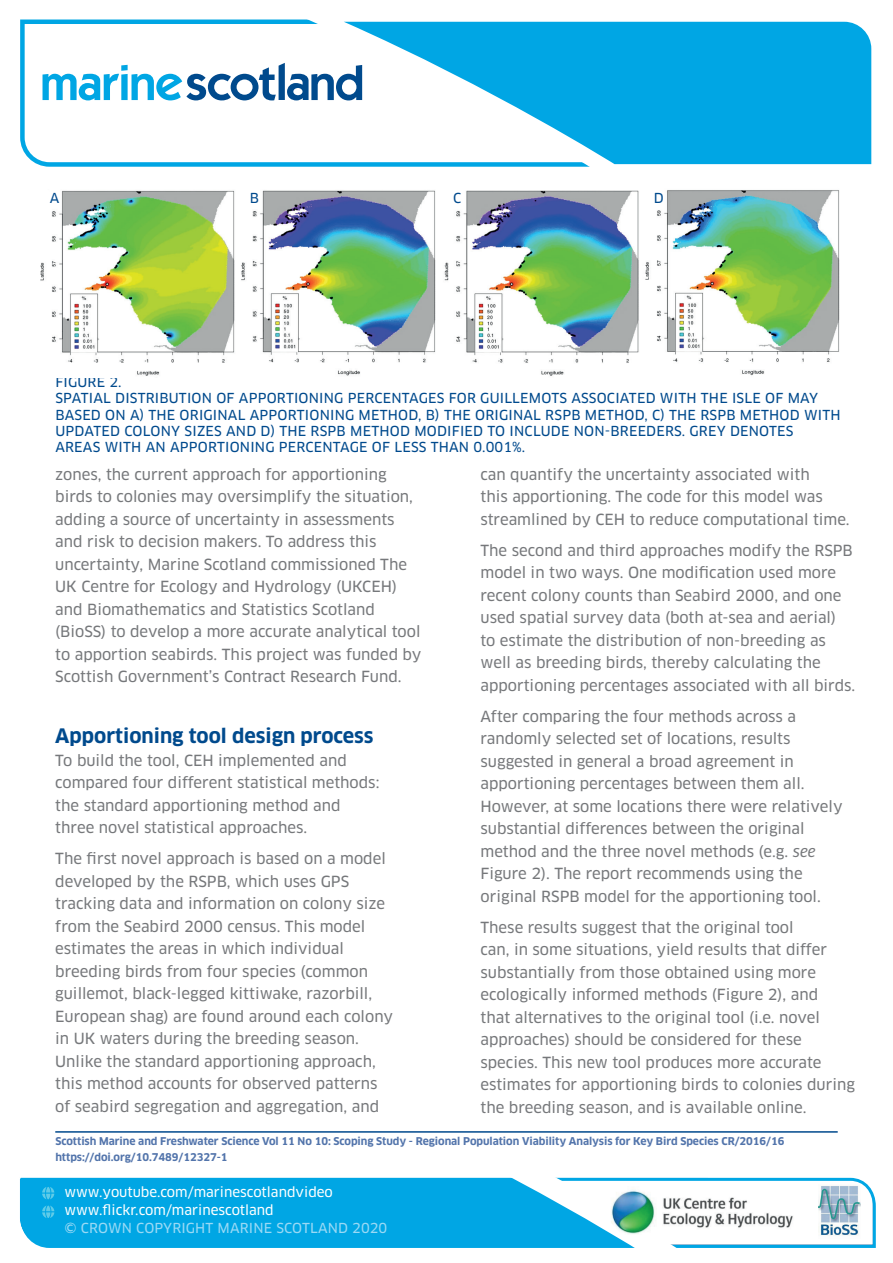
<style>
.page{position:relative;width:893px;height:1263px;background:#fff}
.page>*{position:absolute;margin:0;border:0;box-sizing:border-box;transform-origin:0 0}
.t1{font:700 19.5px "Clan OT";color:#004a8d}
.t2{font:15px/22.5px "Clan OT News";color:#76787b}
.t3{font:13.5px/16.2px "Clan OT News";letter-spacing:.015em;color:#004a8d}
.t4{font:13.5px/18px "Clan OT News";color:#fff}
.t5{font:13.5px "Clan OT News";letter-spacing:.01em;color:#9ad9f5}
.t6{font:700 10.5px/16.5px "Clan OT";letter-spacing:-.005em;color:#5274ab}
.s1{font-family:"Clan OT News Ita"}
</style>
<div class="page">
<svg style="left:20px;top:19px;width:272px;height:148px"></svg>
<svg style="left:292px;top:19px;width:520px;height:148px"></svg>
<svg style="left:344px;top:22px;width:527px;height:142px;fill:#00a6e4"></svg>
<svg style="left:43px;top:63px;width:319px;height:37px"></svg>
<div style="left:20px;top:1177px;width:856px;height:71px;background:#00a6e4"></div>
<svg style="left:363px;top:1177px;width:511px;height:71px"></svg>
<svg style="left:42px;top:1187px;width:12px;height:12px"></svg>
<svg style="left:42px;top:1205px;width:12px;height:13px"></svg>
<img style="left:40px;top:209px;width:396px;height:167px">
<img style="left:444px;top:190px;width:396px;height:186px">
<svg style="left:62px;top:190px;width:776px;height:19px"></svg>
<img style="left:610px;top:1186px;width:184px;height:49px">
<img style="left:819px;top:1185px;width:41px;height:53px">
<hr style="left:55px;top:1131px;width:783px;height:2px;background:#004a8d">
<p class="t3" style="left:50px;top:190px;width:11px">A</p>
<p class="t3" style="left:250px;top:190px;width:11px">B</p>
<p class="t3" style="left:453px;top:190px;width:10px">C</p>
<p class="t3" style="left:654px;top:190px;width:11px">D</p>
<p class="t3" style="left:55px;top:374px;width:787px">FIGURE 2.<br>SPATIAL DISTRIBUTION OF APPORTIONING PERCENTAGES FOR GUILLEMOTS ASSOCIATED WITH THE ISLE OF MAY BASED ON A) THE ORIGINAL APPORTIONING METHOD, B) THE ORIGINAL RSPB METHOD, C) THE RSPB METHOD WITH UPDATED COLONY SIZES AND D) THE RSPB METHOD MODIFIED TO INCLUDE NON-BREEDERS. GREY DENOTES AREAS WITH AN APPORTIONING PERCENTAGE OF LESS THAN 0.001%.</p>
<p class="t2" style="left:55px;top:463px;width:368px">zones, the current approach for apportioning birds to colonies may oversimplify the situation, adding a source of uncertainty in assessments and risk to decision makers. To address this uncertainty, Marine Scotland commissioned The UK Centre for Ecology and Hydrology (UKCEH) and Biomathematics and Statistics Scotland (BioSS) to develop a more accurate analytical tool to apportion seabirds. This project was funded by Scottish Government’s Contract Research Fund.</p>
<h1 class="t1" style="left:55px;top:725px;width:320px">Apportioning tool design process</h1>
<p class="t2" style="left:55px;top:749px;width:326px">To build the tool, CEH implemented and compared four different statistical methods: the standard apportioning method and three novel statistical approaches.</p>
<p class="t2" style="left:55px;top:847px;width:339px">The first novel approach is based on a model developed by the RSPB, which uses GPS tracking data and information on colony size from the Seabird 2000 census. This model estimates the areas in which individual breeding birds from four species (common guillemot, black-legged kittiwake, razorbill, European shag) are found around each colony in UK waters during the breeding season.<br>Unlike the standard apportioning approach, this method accounts for observed patterns of seabird segregation and aggregation, and</p>
<p class="t2" style="left:480px;top:463px;width:371px">can quantify the uncertainty associated with<br>this apportioning. The code for this model was streamlined by CEH to reduce computational time.</p>
<p class="t2" style="left:480px;top:539px;width:376px">The second and third approaches modify the RSPB model in two ways. One modification used more recent colony counts than Seabird 2000, and one used spatial survey data (both at-sea and aerial)<br>to estimate the distribution of non-breeding as well as breeding birds, thereby calculating the apportioning percentages associated with all birds.</p>
<p class="t2" style="left:480px;top:705px;width:364px">After comparing the four methods across a randomly selected set of locations, results suggested in general a broad agreement in apportioning percentages between them all.<br>However, at some locations there were relatively substantial differences between the original method and the three novel methods (e.g. <span class="s1">see </span>Figure 2). The report recommends using the original RSPB model for the apportioning tool.</p>
<p class="t2" style="left:480px;top:916px;width:376px">These results suggest that the original tool<br>can, in some situations, yield results that differ substantially from those obtained using more ecologically informed methods (Figure 2), and<br>that alternatives to the original tool (i.e. novel approaches) should be considered for these species. This new tool produces more accurate estimates for apportioning birds to colonies during the breeding season, and is available online.</p>
<p class="t6" style="left:56px;top:1133px;width:730px">Scottish Marine and Freshwater Science Vol 11 No 10: Scoping Study - Regional Population Viability Analysis for Key Bird Species CR/2016/16 https://doi.org/10.7489/12327-1</p>
<p class="t4" style="left:64px;top:1183px;width:270px">www.youtube.com/marinescotlandvideo www.flickr.com/marinescotland</p>
<p class="t5" style="left:64px;top:1220px;width:324px">© CROWN COPYRIGHT MARINE SCOTLAND 2020</p>
</div>
